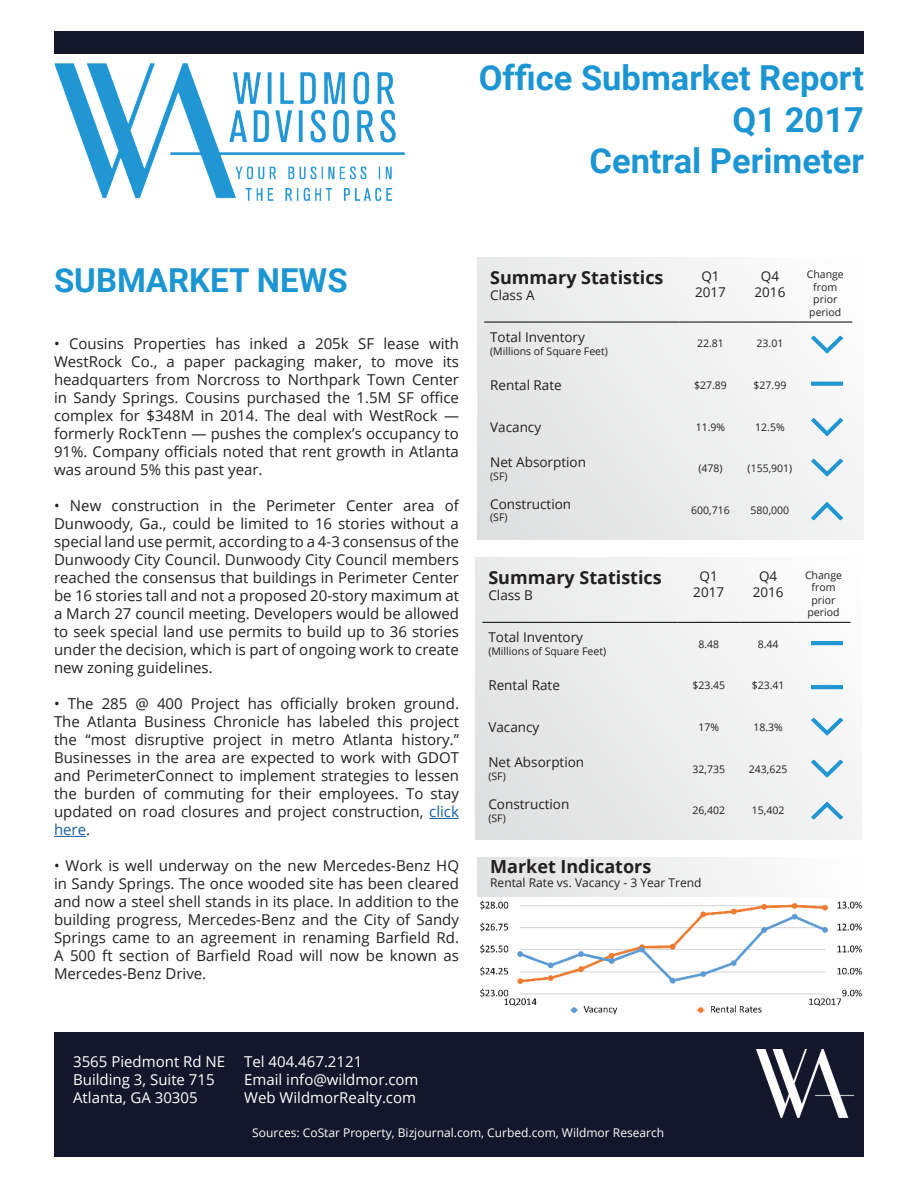
<style>
.page{position:relative;width:918px;height:1188px;background:#fff}
.page>*{position:absolute;margin:0;border:0;box-sizing:border-box;transform-origin:0 0}
.t1{font:700 34.5px "Roboto";color:#1c95d3}
.t2{font:700 33px "Roboto";color:#1c95d3}
.t3{font:700 18px "Open Sans";color:#231f20}
.t4{font:15px/18px "Open Sans";color:#231f20;text-align:justify}
.t5{font:15px "Open Sans";color:#fff}
.t6{font:13.5px/16.2px "Open Sans";color:#231f20;text-align:center}
.t7{font:12px "Open Sans";color:#fff}
.t8{font:12px "Open Sans";color:#231f20}
.t9{font:10.5px/12.6px "Open Sans";color:#231f20;text-align:center}
.s1{color:#175d9e}
</style>
<div class="page">
<div style="left:475px;top:557px;width:387px;height:283px;background:linear-gradient(to right,#e2e3e4,#f8f9f9)"></div>
<hr style="left:482px;top:622px;width:196px;height:1px;background:#000">
<hr style="left:678px;top:622px;width:62px;height:1px;background:#000">
<hr style="left:740px;top:622px;width:57px;height:1px;background:#000">
<hr style="left:796px;top:622px;width:54px;height:1px;background:#000">
<div style="left:477px;top:257px;width:387px;height:283px;background:linear-gradient(to right,#e2e3e3,#f8f8f8)"></div>
<hr style="left:484px;top:322px;width:195px;height:1px;background:#000">
<hr style="left:680px;top:322px;width:62px;height:1px;background:#000">
<hr style="left:742px;top:322px;width:56px;height:1px;background:#000">
<hr style="left:798px;top:322px;width:54px;height:1px;background:#000">
<div style="left:477px;top:857px;width:387px;height:156px;background:linear-gradient(to right,#e1e2e2,#fefefe)"></div>
<img style="left:54px;top:63px;width:351px;height:137px">
<img style="left:812px;top:496px;width:30px;height:30px">
<hr style="left:429px;top:818px;width:30px;height:1px;background:#175d9e">
<hr style="left:54px;top:836px;width:32px;height:1px;background:#175d9e">
<div style="left:54px;top:1033px;width:810px;height:101px;background:#14172b"></div>
<img style="left:756px;top:1050px;width:97px;height:67px">
<div style="left:54px;top:32px;width:810px;height:22px;background:#14172b"></div>
<div style="left:54px;top:1134px;width:810px;height:22px;background:#14172b"></div>
<img style="left:477px;top:897px;width:387px;height:118px">
<img style="left:812px;top:628px;width:30px;height:30px">
<img style="left:812px;top:452px;width:30px;height:31px">
<img style="left:812px;top:329px;width:30px;height:31px">
<img style="left:812px;top:412px;width:30px;height:30px">
<img style="left:812px;top:711px;width:30px;height:31px">
<img style="left:812px;top:368px;width:30px;height:31px">
<img style="left:812px;top:753px;width:30px;height:31px">
<img style="left:812px;top:795px;width:30px;height:31px">
<img style="left:812px;top:672px;width:30px;height:30px">
<p class="t1" style="left:479px;top:54px;width:387px">Office Submarket Report</p>
<p class="t1" style="left:733px;top:95px;width:133px">Q1 2017</p>
<p class="t1" style="left:589px;top:137px;width:276px">Central Perimeter</p>
<p class="t2" style="left:54px;top:257px;width:295px">SUBMARKET NEWS</p>
<p class="t4" style="left:54px;top:334px;width:407px">• Cousins Properties has inked a 205k SF lease with WestRock Co., a paper packaging maker, to move its headquarters from Norcross to Northpark Town Center in Sandy Springs. Cousins purchased the 1.5M SF office complex for $348M in 2014. The deal with WestRock — formerly RockTenn — pushes the complex’s occupancy to 91%. Company officials noted that rent growth in Atlanta was around 5% this past year.</p>
<p class="t4" style="left:54px;top:496px;width:407px">• New construction in the Perimeter Center area of Dunwoody, Ga., could be limited to 16 stories without a special land use permit, according to a 4-3 consensus of the Dunwoody City Council. Dunwoody City Council members reached the consensus that buildings in Perimeter Center be 16 stories tall and not a proposed 20-story maximum at a March 27 council meeting. Developers would be allowed to seek special land use permits to build up to 36 stories under the decision, which is part of ongoing work to create new zoning guidelines.</p>
<p class="t4" style="left:54px;top:694px;width:407px">• The 285 @ 400 Project has officially broken ground.<br>The Atlanta Business Chronicle has labeled this project the “most disruptive project in metro Atlanta history.” Businesses in the area are expected to work with GDOT and PerimeterConnect to implement strategies to lessen the burden of commuting for their employees. To stay updated on road closures and project construction, <span class="s1">click here</span>.</p>
<p class="t4" style="left:54px;top:856px;width:407px">• Work is well underway on the new Mercedes-Benz HQ in Sandy Springs. The once wooded site has been cleared and now a steel shell stands in its place. In addition to the building progress, Mercedes-Benz and the City of Sandy Springs came to an agreement in renaming Barfield Rd.<br>A 500 ft section of Barfield Road will now be known as Mercedes-Benz Drive.</p>
<p class="t3" style="left:490px;top:265px;width:175px">Summary Statistics</p>
<p class="t6" style="left:490px;top:287px;width:46px">Class A</p>
<p class="t6" style="left:490px;top:329px;width:96px">Total Inventory</p>
<p class="t9" style="left:490px;top:344px;width:119px">(Millions of Square Feet)</p>
<p class="t6" style="left:695px;top:267px;width:32px">Q1<br>2017</p>
<p class="t6" style="left:755px;top:267px;width:32px">Q4<br>2016</p>
<p class="t9" style="left:807px;top:268px;width:39px">Change from prior period</p>
<p class="t9" style="left:697px;top:337px;width:28px">22.81</p>
<p class="t9" style="left:757px;top:337px;width:28px">23.01</p>
<p class="t6" style="left:490px;top:377px;width:73px">Rental Rate</p>
<p class="t9" style="left:694px;top:379px;width:34px">$27.89</p>
<p class="t9" style="left:754px;top:379px;width:34px">$27.99</p>
<p class="t6" style="left:490px;top:418px;width:52px">Vacancy</p>
<p class="t9" style="left:696px;top:420px;width:31px">11.9%</p>
<p class="t9" style="left:755px;top:420px;width:31px">12.5%</p>
<p class="t6" style="left:490px;top:454px;width:97px">Net Absorption</p>
<p class="t9" style="left:490px;top:469px;width:19px">(SF)</p>
<p class="t9" style="left:698px;top:462px;width:26px">(478)</p>
<p class="t9" style="left:748px;top:462px;width:46px">(155,901)</p>
<p class="t6" style="left:490px;top:495px;width:83px">Construction</p>
<p class="t9" style="left:490px;top:511px;width:19px">(SF)</p>
<p class="t3" style="left:488px;top:565px;width:175px">Summary Statistics</p>
<p class="t6" style="left:488px;top:587px;width:46px">Class B</p>
<p class="t6" style="left:488px;top:629px;width:96px">Total Inventory</p>
<p class="t9" style="left:488px;top:645px;width:119px">(Millions of Square Feet)</p>
<p class="t9" style="left:691px;top:504px;width:40px">600,716</p>
<p class="t9" style="left:751px;top:504px;width:40px">580,000</p>
<p class="t6" style="left:693px;top:567px;width:32px">Q1<br>2017</p>
<p class="t6" style="left:753px;top:567px;width:32px">Q4<br>2016</p>
<p class="t9" style="left:805px;top:568px;width:39px">Change from prior period</p>
<p class="t9" style="left:698px;top:637px;width:22px">8.48</p>
<p class="t9" style="left:758px;top:637px;width:22px">8.44</p>
<p class="t6" style="left:488px;top:677px;width:73px">Rental Rate</p>
<p class="t9" style="left:692px;top:679px;width:34px">$23.45</p>
<p class="t9" style="left:752px;top:679px;width:34px">$23.41</p>
<p class="t6" style="left:488px;top:719px;width:52px">Vacancy</p>
<p class="t9" style="left:698px;top:720px;width:22px">17%</p>
<p class="t9" style="left:753px;top:720px;width:31px">18.3%</p>
<p class="t6" style="left:488px;top:754px;width:97px">Net Absorption</p>
<p class="t9" style="left:488px;top:770px;width:19px">(SF)</p>
<p class="t9" style="left:692px;top:762px;width:34px">32,735</p>
<p class="t9" style="left:749px;top:762px;width:40px">243,625</p>
<p class="t6" style="left:488px;top:796px;width:83px">Construction</p>
<p class="t9" style="left:488px;top:811px;width:19px">(SF)</p>
<p class="t9" style="left:692px;top:804px;width:34px">26,402</p>
<p class="t9" style="left:752px;top:804px;width:34px">15,402</p>
<p class="t3" style="left:490px;top:853px;width:163px">Market Indicators</p>
<p class="t8" style="left:490px;top:874px;width:213px">Rental Rate vs. Vacancy - 3 Year Trend</p>
<p class="t5" style="left:73px;top:1052px;width:154px">3565 Piedmont Rd NE</p>
<p class="t5" style="left:73px;top:1070px;width:143px">Building 3, Suite 715</p>
<p class="t5" style="left:73px;top:1088px;width:126px">Atlanta, GA 30305</p>
<p class="t5" style="left:244px;top:1052px;width:120px">Tel 404.467.2121</p>
<p class="t5" style="left:244px;top:1070px;width:176px">Email info@wildmor.com</p>
<p class="t5" style="left:244px;top:1088px;width:174px">Web WildmorRealty.com</p>
<p class="t7" style="left:252px;top:1125px;width:413px">Sources: CoStar Property, Bizjournal.com, Curbed.com, Wildmor Research</p>
</div>
